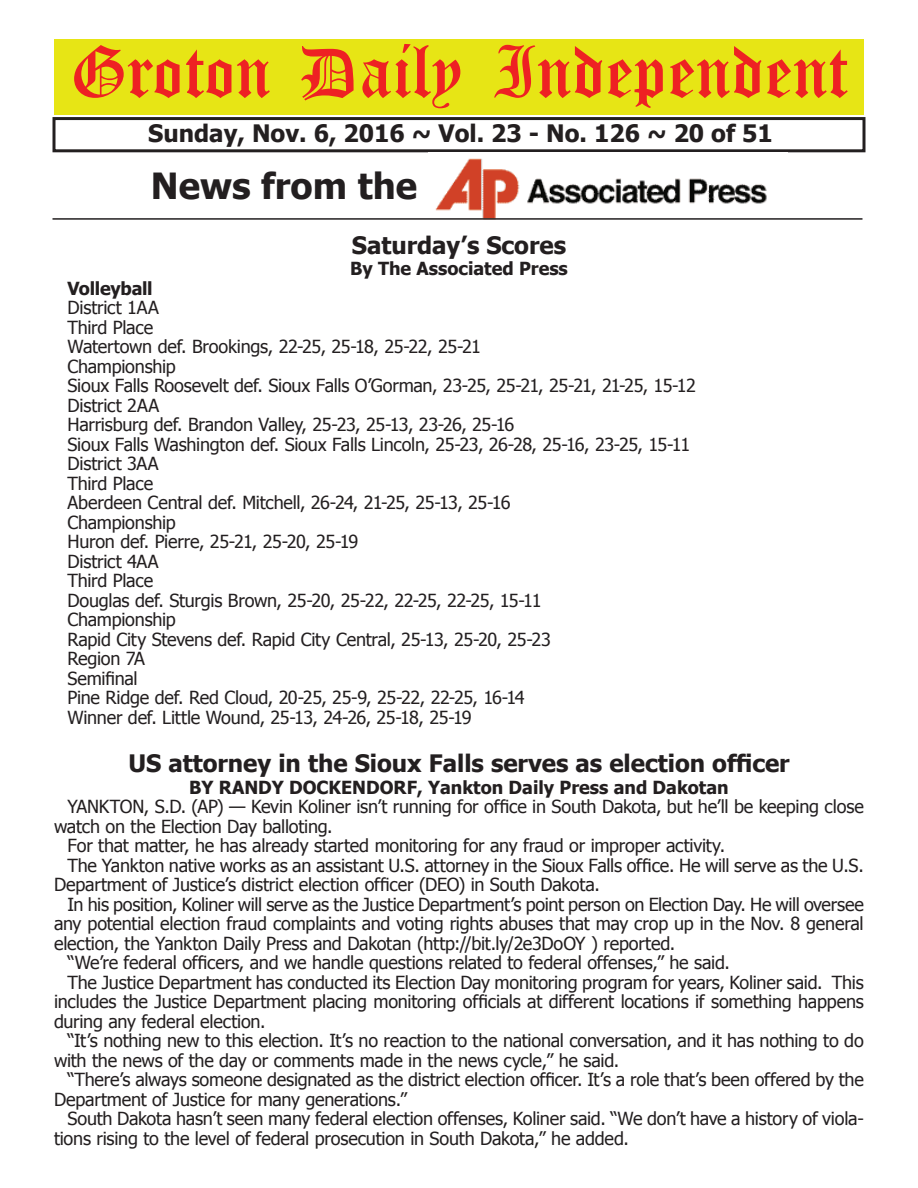
<style>
.page{position:relative;width:918px;height:1188px;background:#fff}
.page>*{position:absolute;margin:0;border:0;box-sizing:border-box;transform-origin:0 0}
.t1{font:54px "Old English Five";color:#ee2123}
.t2{font:700 36px "Tahoma";color:#231f20}
.t3{font:700 24px "Tahoma";color:#231f20}
.t4{font:18px/19.5px "Tahoma";letter-spacing:-.015em;color:#231f20}
.t5{font:700 18px "Tahoma";color:#231f20}
</style>
<div class="page">
<div style="left:52px;top:117px;width:814px;height:35px;border:3px solid #231f20"></div>
<div style="left:54px;top:40px;width:810px;height:75px;background:#e7e515"></div>
<img style="left:435px;top:158px;width:332px;height:60px">
<hr style="left:52px;top:218px;width:810px;height:2px;background:#231f20">
<h1 class="t1" style="left:70px;top:47px;width:779px">Groton Daily Independent</h1>
<h3 class="t3" style="left:148px;top:116px;width:626px">Sunday, Nov. 6, 2016 ~ Vol. 23 - No. 126 ~ 20 of 51</h3>
<h2 class="t2" style="left:151px;top:161px;width:268px">News from the</h2>
<h3 class="t3" style="left:352px;top:228px;width:216px">Saturday’s Scores</h3>
<p class="t5" style="left:350px;top:256px;width:219px">By The Associated Press</p>
<p class="t5" style="left:67px;top:276px;width:87px">Volleyball</p>
<p class="t4" style="left:67px;top:297px;width:630px">District 1AA<br>Third Place<br>Watertown def. Brookings, 22-25, 25-18, 25-22, 25-21<br>Championship<br>Sioux Falls Roosevelt def. Sioux Falls O’Gorman, 23-25, 25-21, 25-21, 21-25, 15-12<br>District 2AA<br>Harrisburg def. Brandon Valley, 25-23, 25-13, 23-26, 25-16<br>Sioux Falls Washington def. Sioux Falls Lincoln, 25-23, 26-28, 25-16, 23-25, 15-11<br>District 3AA<br>Third Place<br>Aberdeen Central def. Mitchell, 26-24, 21-25, 25-13, 25-16<br>Championship<br>Huron def. Pierre, 25-21, 25-20, 25-19<br>District 4AA<br>Third Place<br>Douglas def. Sturgis Brown, 25-20, 25-22, 22-25, 22-25, 15-11<br>Championship<br>Rapid City Stevens def. Rapid City Central, 25-13, 25-20, 25-23<br>Region 7A<br>Semifinal<br>Pine Ridge def. Red Cloud, 20-25, 25-9, 25-22, 22-25, 16-14<br>Winner def. Little Wound, 25-13, 24-26, 25-18, 25-19</p>
<h3 class="t3" style="left:128px;top:747px;width:663px">US attorney in the Sioux Falls serves as election officer</h3>
<p class="t5" style="left:189px;top:775px;width:541px">BY RANDY DOCKENDORF, Yankton Daily Press and Dakotan</p>
<p class="t4" style="left:68px;top:796px;width:798px">YANKTON, S.D. (AP) — Kevin Koliner isn’t running for office in South Dakota, but he’ll be keeping close</p>
<p class="t4" style="left:54px;top:816px;width:280px">watch on the Election Day balloting.</p>
<p class="t4" style="left:68px;top:835px;width:659px">For that matter, he has already started monitoring for any fraud or improper activity.</p>
<p class="t4" style="left:68px;top:855px;width:798px">The Yankton native works as an assistant U.S. attorney in the Sioux Falls office. He will serve as the U.S.</p>
<p class="t4" style="left:54px;top:874px;width:547px">Department of Justice’s district election officer (DEO) in South Dakota.</p>
<p class="t4" style="left:68px;top:894px;width:798px">In his position, Koliner will serve as the Justice Department’s point person on Election Day. He will oversee</p>
<p class="t4" style="left:54px;top:913px;width:811px">any potential election fraud complaints and voting rights abuses that may crop up in the Nov. 8 general</p>
<p class="t4" style="left:54px;top:933px;width:623px">election, the Yankton Daily Press and Dakotan (http://bit.ly/2e3DoOY ) reported.</p>
<p class="t4" style="left:68px;top:952px;width:664px">“We’re federal officers, and we handle questions related to federal offenses,” he said.</p>
<p class="t4" style="left:68px;top:972px;width:798px">The Justice Department has conducted its Election Day monitoring program for years, Koliner said. This</p>
<p class="t4" style="left:54px;top:991px;width:811px">includes the Justice Department placing monitoring officials at different locations if something happens</p>
<p class="t4" style="left:54px;top:1011px;width:213px">during any federal election.</p>
<p class="t4" style="left:68px;top:1030px;width:798px">“It’s nothing new to this election. It’s no reaction to the national conversation, and it has nothing to do</p>
<p class="t4" style="left:54px;top:1050px;width:567px">with the news of the day or comments made in the news cycle,” he said.</p>
<p class="t4" style="left:68px;top:1069px;width:798px">“There’s always someone designated as the district election officer. It’s a role that’s been offered by the</p>
<p class="t4" style="left:54px;top:1089px;width:355px">Department of Justice for many generations.”</p>
<p class="t4" style="left:68px;top:1108px;width:798px">South Dakota hasn’t seen many federal election offenses, Koliner said. “We don’t have a history of viola-</p>
<p class="t4" style="left:54px;top:1128px;width:576px">tions rising to the level of federal prosecution in South Dakota,” he added.</p>
</div>
